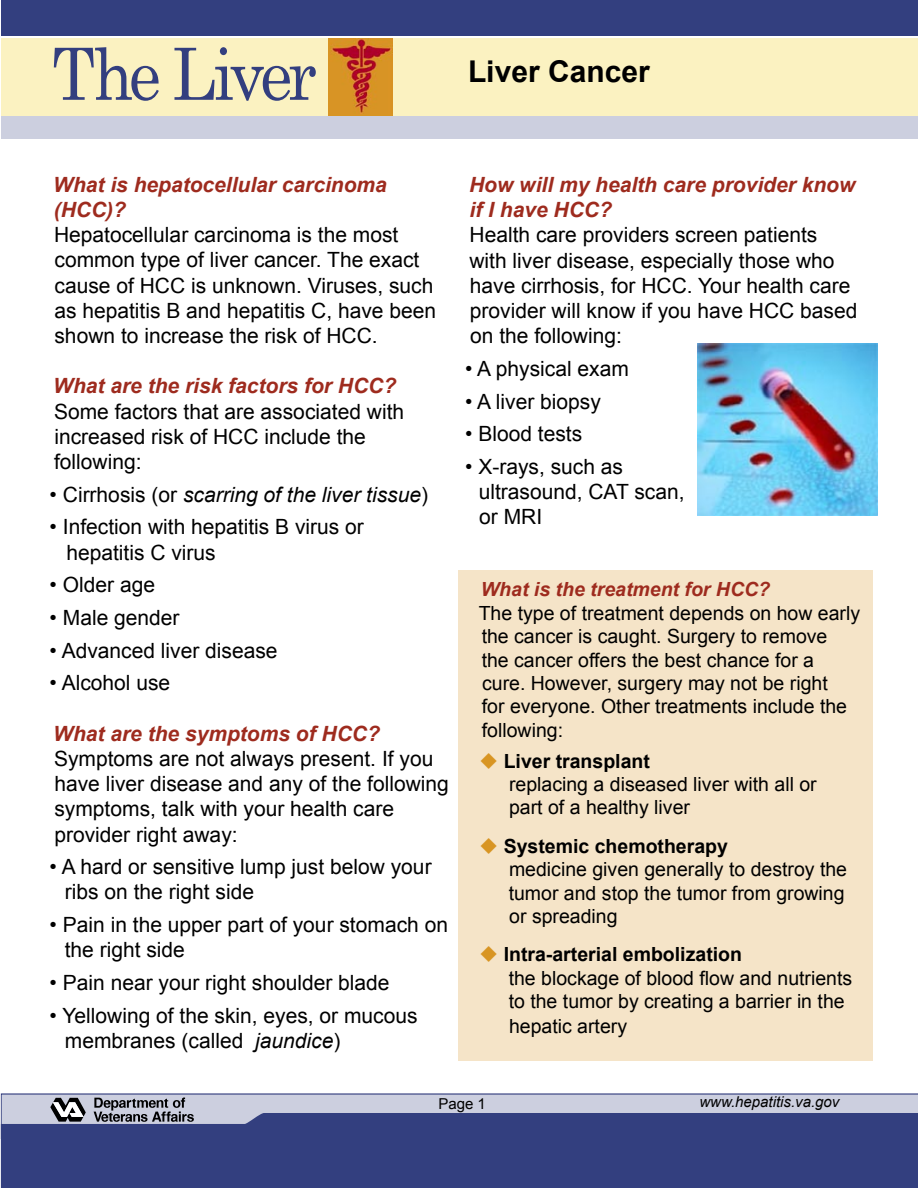
<style>
.page{position:relative;width:918px;height:1188px;background:#fff}
.page>*{position:absolute;margin:0;border:0;box-sizing:border-box;transform-origin:0 0}
.t1{font:72px "Century Schoolbook";letter-spacing:-.065em;color:#333f7f;scale:.9 1}
.t2{font:700 30px "Arial";color:#000}
.t3{font:21px/25.2px "Arial";color:#000}
.t4{font:italic 700 21px/25.2px "Arial";color:#9e2b1e}
.t5{font:italic 21px "Arial";color:#000}
.t6{font:19.5px/23.4px "Arial";color:#000}
.t7{font:italic 700 19.5px "Arial";color:#9e2b1e}
.t8{font:italic 15px "Arial";color:#000}
.t9{font:15px "Arial";color:#000}
.s1{font-style:normal}
.s2{font-style:italic}
.s3{color:#d89523}
.s4{font-weight:700}
</style>
<div class="page">
<div style="left:459px;top:570px;width:414px;height:490px;background:#f5e4c8"></div>
<img style="left:698px;top:343px;width:180px;height:173px">
<div style="left:1px;top:116px;width:917px;height:24px;background:#cccfdf"></div>
<div style="left:1px;top:39px;width:917px;height:77px;background:#fbf2c1"></div>
<div style="left:1px;top:0;width:917px;height:36px;background:#333f7f"></div>
<div style="left:329px;top:39px;width:64px;height:77px;background:#d89523"></div>
<div style="left:1px;top:1139px;width:917px;height:49px;background:#333f7f"></div>
<svg style="left:1px;top:1094px;width:917px;height:45px;background:#767da6"></svg>
<img style="left:331px;top:39px;width:61px;height:75px">
<p class="t1" style="left:52px;top:29px;width:296px">The Liver</p>
<p class="t2" style="left:468px;top:55px;width:183px">Liver Cancer</p>
<p class="t4" style="left:53px;top:172px;width:335px">What is hepatocellular carcinoma (HCC)?</p>
<p class="t3" style="left:54px;top:222px;width:384px">Hepatocellular carcinoma is the most common type of liver cancer. The exact cause of HCC is unknown. Viruses, such as hepatitis B and hepatitis C, have been shown to increase the risk of HCC.</p>
<p class="t4" style="left:53px;top:373px;width:345px">What are the risk factors for HCC?</p>
<p class="t3" style="left:54px;top:399px;width:352px">Some factors that are associated with increased risk of HCC include the following:</p>
<p class="t5" style="left:50px;top:483px;width:380px"><span class="s1">• Cirrhosis (or</span> scarring of the liver tissue<span class="s1">)</span></p>
<p class="t3" style="left:66px;top:514px;width:299px;text-indent:-17px">• Infection with hepatitis B virus or hepatitis C virus</p>
<p class="t3" style="left:50px;top:572px;width:107px">• Older age</p>
<p class="t3" style="left:50px;top:605px;width:131px">• Male gender</p>
<p class="t3" style="left:50px;top:638px;width:229px">• Advanced liver disease</p>
<p class="t3" style="left:50px;top:670px;width:122px">• Alcohol use</p>
<p class="t4" style="left:53px;top:721px;width:328px">What are the symptoms of HCC?</p>
<p class="t3" style="left:54px;top:746px;width:396px">Symptoms are not always present. If you have liver disease and any of the following symptoms, talk with your health care provider right away:</p>
<p class="t3" style="left:65px;top:854px;width:368px;text-indent:-15px">• A hard or sensitive lump just below your ribs on the right side</p>
<p class="t3" style="left:65px;top:912px;width:385px;text-indent:-15px">• Pain in the upper part of your stomach on the right side</p>
<p class="t3" style="left:50px;top:970px;width:342px">• Pain near your right shoulder blade</p>
<p class="t3" style="left:65px;top:1003px;width:354px;text-indent:-15px">• Yellowing of the skin, eyes, or mucous membranes (called <span class="s2">jaundice</span>)</p>
<p class="t4" style="left:469px;top:172px;width:388px">How will my health care provider know if I have HCC?</p>
<p class="t3" style="left:469px;top:222px;width:390px">Health care providers screen patients with liver disease, especially those who have cirrhosis, for HCC. Your health care provider will know if you have HCC based on the following:</p>
<p class="t3" style="left:465px;top:356px;width:165px">• A physical exam</p>
<p class="t3" style="left:465px;top:389px;width:137px">• A liver biopsy</p>
<p class="t3" style="left:465px;top:421px;width:119px">• Blood tests</p>
<p class="t3" style="left:479px;top:454px;width:207px;text-indent:-14px">• X-rays, such as ultrasound, CAT scan, or MRI</p>
<p class="t7" style="left:481px;top:579px;width:291px">What is the treatment for HCC?</p>
<p class="t6" style="left:479px;top:601px;width:383px">The type of treatment depends on how early the cancer is caught. Surgery to remove<br>the cancer offers the best chance for a<br>cure. However, surgery may not be right<br>for everyone. Other treatments include the following:</p>
<p class="t6" style="left:509px;top:749px;width:309px;text-indent:-30px"><span class="s3">◆</span> <span class="s4">Liver transplant<br></span>replacing a diseased liver with all or part of a healthy liver</p>
<p class="t6" style="left:509px;top:834px;width:340px;text-indent:-30px"><span class="s3">◆</span> <span class="s4">Systemic chemotherapy<br></span>medicine given generally to destroy the tumor and stop the tumor from growing or spreading</p>
<p class="t6" style="left:509px;top:943px;width:345px;text-indent:-30px"><span class="s3">◆</span> <span class="s4">Intra-arterial embolization<br></span>the blockage of blood flow and nutrients to the tumor by creating a barrier in the</p>
<p class="t6" style="left:509px;top:1015px;width:120px">hepatic artery</p>
<p class="t9" style="left:438px;top:1095px;width:49px">Page 1</p>
<p class="t8" style="left:699px;top:1094px;width:142px">www.hepatitis.va.gov</p>
</div>
